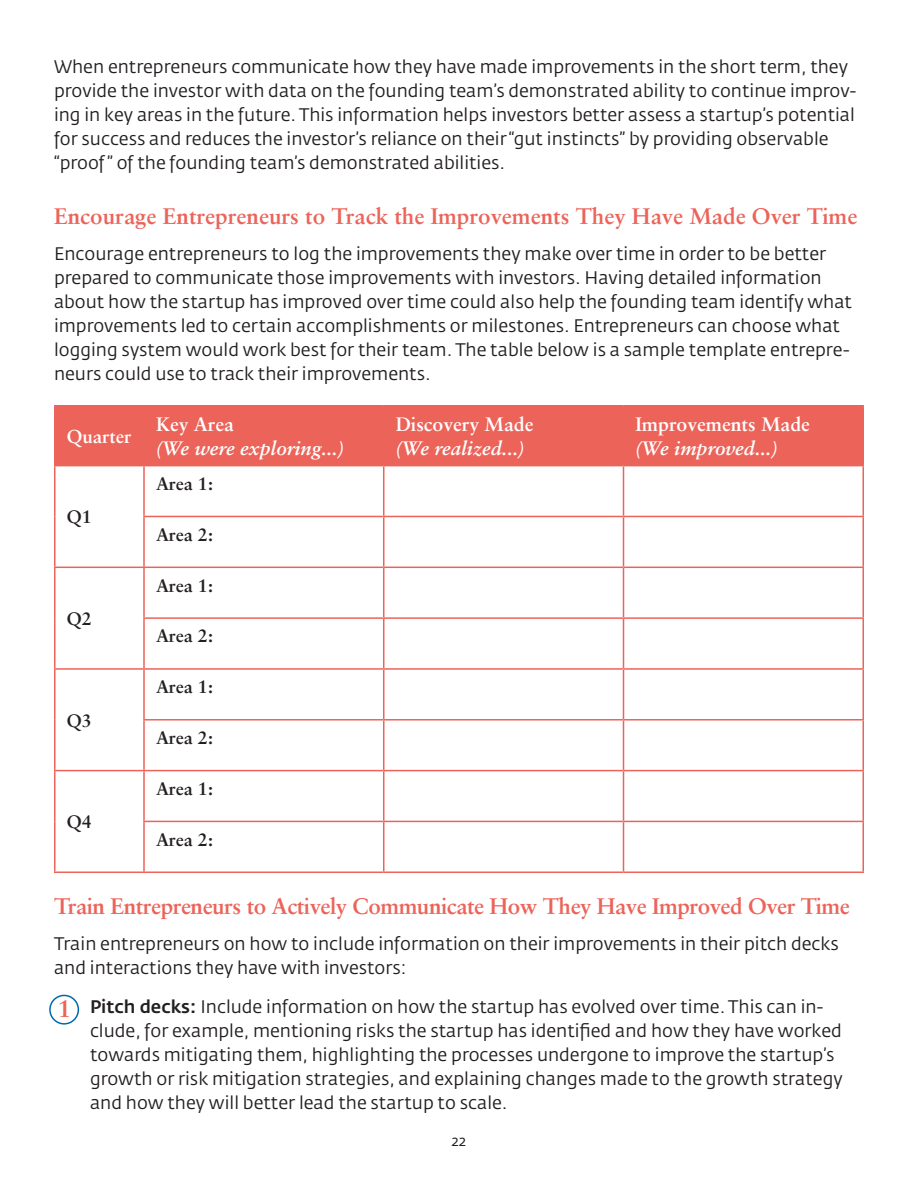
<style>
.page{position:relative;width:918px;height:1188px;background:#fff}
.page>*{position:absolute;margin:0;border:0;box-sizing:border-box;transform-origin:0 0}
.t1{font:700 24px "Sabon LT Pro";color:#ec6359}
.t2{font:700 22.5px "Sabon LT Pro";letter-spacing:-.02em;color:#ec6359}
.t3{font:700 22.5px "Sabon LT Pro";color:#ec6359}
.t4{font:italic 700 19.5px "Sabon LT Pro";color:#fff}
.t5{font:700 19.5px "Sabon LT Pro";color:#fff}
.t6{font:700 18.75px "Sabon LT Pro";color:#fff}
.t7{font:18px/24px "Fedra Sans Std";color:#231f20}
.t8{font:700 18px "Sabon LT Pro";color:#231f20}
.t9{font:15px "Fedra Sans Std";color:#231f20}
.s1{font-weight:500}
</style>
<div class="page">
<div style="left:56px;top:406px;width:806px;height:60px;background:#ec6359"></div>
<svg style="left:56px;top:466px;width:806px;height:406px"></svg>
<hr style="left:54px;top:405px;width:90px;height:1px;background:#ec6359">
<hr style="left:54px;top:406px;width:2px;height:59px;background:#ec6359">
<hr style="left:144px;top:405px;width:240px;height:1px;background:#ec6359">
<hr style="left:143px;top:406px;width:2px;height:59px;background:#ec6359">
<hr style="left:384px;top:405px;width:239px;height:1px;background:#ec6359">
<hr style="left:383px;top:406px;width:1px;height:59px;background:#ec6359">
<hr style="left:624px;top:405px;width:240px;height:1px;background:#ec6359">
<hr style="left:623px;top:406px;width:1px;height:59px;background:#ec6359">
<hr style="left:862px;top:406px;width:2px;height:59px;background:#ec6359">
<hr style="left:54px;top:465px;width:90px;height:1px;background:#ec6359">
<hr style="left:54px;top:466px;width:2px;height:50px;background:#ec6359">
<hr style="left:144px;top:465px;width:240px;height:1px;background:#ec6359">
<hr style="left:143px;top:466px;width:2px;height:50px;background:#ec6359">
<hr style="left:384px;top:465px;width:239px;height:1px;background:#ec6359">
<hr style="left:383px;top:466px;width:1px;height:50px;background:#ec6359">
<hr style="left:624px;top:465px;width:240px;height:1px;background:#ec6359">
<hr style="left:623px;top:466px;width:1px;height:50px;background:#ec6359">
<hr style="left:862px;top:466px;width:2px;height:50px;background:#ec6359">
<hr style="left:54px;top:516px;width:2px;height:51px;background:#ec6359">
<hr style="left:143px;top:516px;width:241px;height:1px;background:#ec6359">
<hr style="left:143px;top:517px;width:2px;height:50px;background:#ec6359">
<hr style="left:384px;top:516px;width:239px;height:1px;background:#ec6359">
<hr style="left:383px;top:517px;width:1px;height:50px;background:#ec6359">
<hr style="left:624px;top:516px;width:240px;height:1px;background:#ec6359">
<hr style="left:623px;top:517px;width:1px;height:50px;background:#ec6359">
<hr style="left:862px;top:517px;width:2px;height:50px;background:#ec6359">
<hr style="left:54px;top:567px;width:90px;height:1px;background:#ec6359">
<hr style="left:54px;top:568px;width:2px;height:50px;background:#ec6359">
<hr style="left:144px;top:567px;width:240px;height:1px;background:#ec6359">
<hr style="left:143px;top:568px;width:2px;height:49px;background:#ec6359">
<hr style="left:384px;top:567px;width:239px;height:1px;background:#ec6359">
<hr style="left:383px;top:568px;width:1px;height:49px;background:#ec6359">
<hr style="left:624px;top:567px;width:240px;height:1px;background:#ec6359">
<hr style="left:623px;top:568px;width:1px;height:49px;background:#ec6359">
<hr style="left:862px;top:568px;width:2px;height:49px;background:#ec6359">
<hr style="left:54px;top:618px;width:2px;height:50px;background:#ec6359">
<hr style="left:143px;top:617px;width:241px;height:2px;background:#ec6359">
<hr style="left:143px;top:619px;width:2px;height:49px;background:#ec6359">
<hr style="left:384px;top:617px;width:239px;height:2px;background:#ec6359">
<hr style="left:383px;top:619px;width:1px;height:49px;background:#ec6359">
<hr style="left:624px;top:617px;width:240px;height:2px;background:#ec6359">
<hr style="left:623px;top:619px;width:1px;height:49px;background:#ec6359">
<hr style="left:862px;top:619px;width:2px;height:49px;background:#ec6359">
<hr style="left:54px;top:668px;width:90px;height:2px;background:#ec6359">
<hr style="left:54px;top:670px;width:2px;height:50px;background:#ec6359">
<hr style="left:144px;top:668px;width:240px;height:2px;background:#ec6359">
<hr style="left:143px;top:670px;width:2px;height:49px;background:#ec6359">
<hr style="left:384px;top:668px;width:239px;height:2px;background:#ec6359">
<hr style="left:383px;top:670px;width:1px;height:49px;background:#ec6359">
<hr style="left:624px;top:668px;width:240px;height:2px;background:#ec6359">
<hr style="left:623px;top:670px;width:1px;height:49px;background:#ec6359">
<hr style="left:862px;top:670px;width:2px;height:49px;background:#ec6359">
<hr style="left:54px;top:720px;width:2px;height:50px;background:#ec6359">
<hr style="left:143px;top:719px;width:241px;height:2px;background:#ec6359">
<hr style="left:143px;top:721px;width:2px;height:49px;background:#ec6359">
<hr style="left:384px;top:719px;width:239px;height:2px;background:#ec6359">
<hr style="left:383px;top:721px;width:1px;height:49px;background:#ec6359">
<hr style="left:624px;top:719px;width:240px;height:2px;background:#ec6359">
<hr style="left:623px;top:721px;width:1px;height:49px;background:#ec6359">
<hr style="left:862px;top:721px;width:2px;height:49px;background:#ec6359">
<hr style="left:54px;top:770px;width:90px;height:1px;background:#ec6359">
<hr style="left:54px;top:771px;width:2px;height:50px;background:#ec6359">
<hr style="left:144px;top:770px;width:240px;height:1px;background:#ec6359">
<hr style="left:143px;top:771px;width:2px;height:50px;background:#ec6359">
<hr style="left:384px;top:770px;width:239px;height:1px;background:#ec6359">
<hr style="left:383px;top:771px;width:1px;height:50px;background:#ec6359">
<hr style="left:624px;top:770px;width:240px;height:1px;background:#ec6359">
<hr style="left:623px;top:771px;width:1px;height:50px;background:#ec6359">
<hr style="left:862px;top:771px;width:2px;height:50px;background:#ec6359">
<hr style="left:54px;top:821px;width:2px;height:51px;background:#ec6359">
<hr style="left:143px;top:821px;width:241px;height:1px;background:#ec6359">
<hr style="left:143px;top:822px;width:2px;height:50px;background:#ec6359">
<hr style="left:384px;top:821px;width:239px;height:1px;background:#ec6359">
<hr style="left:383px;top:822px;width:1px;height:50px;background:#ec6359">
<hr style="left:624px;top:821px;width:240px;height:1px;background:#ec6359">
<hr style="left:623px;top:822px;width:1px;height:50px;background:#ec6359">
<hr style="left:862px;top:822px;width:2px;height:50px;background:#ec6359">
<hr style="left:54px;top:872px;width:90px;height:1px;background:#ec6359">
<hr style="left:144px;top:872px;width:240px;height:1px;background:#ec6359">
<hr style="left:384px;top:872px;width:239px;height:1px;background:#ec6359">
<hr style="left:624px;top:872px;width:240px;height:1px;background:#ec6359">
<div style="left:49px;top:995px;width:30px;height:30px;border:2px solid #0069ae;border-radius:50%"></div>
<p class="t7" style="left:54px;top:55px;width:804px">When entrepreneurs communicate how they have made improvements in the short term, they provide the investor with data on the founding team’s demonstrated ability to continue improv&shy;ing in key areas in the future. This information helps investors better assess a startup’s potential for success and reduces the investor’s reliance on their “gut instincts” by providing observable “proof ” of the founding team’s demonstrated abilities.</p>
<p class="t3" style="left:54px;top:202px;width:805px">Encourage Entrepreneurs to Track the Improvements They Have Made Over Time</p>
<p class="t7" style="left:54px;top:242px;width:800px">Encourage entrepreneurs to log the improvements they make over time in order to be better prepared to communicate those improvements with investors. Having detailed information about how the startup has improved over time could also help the founding team identify what improvements led to certain accomplishments or milestones. Entrepreneurs can choose what logging system would work best for their team. The table below is a sample template entrepre&shy;neurs could use to track their improvements.</p>
<p class="t6" style="left:67px;top:425px;width:66px">Quarter</p>
<p class="t8" style="left:67px;top:506px;width:27px">Q1</p>
<p class="t8" style="left:67px;top:607px;width:27px">Q2</p>
<p class="t8" style="left:67px;top:709px;width:27px">Q3</p>
<p class="t8" style="left:67px;top:811px;width:27px">Q4</p>
<p class="t5" style="left:156px;top:412px;width:79px">Key Area</p>
<p class="t4" style="left:156px;top:436px;width:190px">(We were exploring...)</p>
<p class="t8" style="left:156px;top:472px;width:59px">Area 1:</p>
<p class="t8" style="left:156px;top:523px;width:59px">Area 2:</p>
<p class="t8" style="left:156px;top:574px;width:59px">Area 1:</p>
<p class="t8" style="left:156px;top:625px;width:59px">Area 2:</p>
<p class="t8" style="left:156px;top:676px;width:59px">Area 1:</p>
<p class="t8" style="left:156px;top:726px;width:59px">Area 2:</p>
<p class="t8" style="left:156px;top:777px;width:59px">Area 1:</p>
<p class="t8" style="left:156px;top:828px;width:59px">Area 2:</p>
<p class="t5" style="left:396px;top:412px;width:139px">Discovery Made</p>
<p class="t4" style="left:396px;top:436px;width:130px">(We realized...)</p>
<p class="t5" style="left:635px;top:412px;width:176px">Improvements Made</p>
<p class="t4" style="left:635px;top:436px;width:144px">(We improved...)</p>
<p class="t2" style="left:54px;top:892px;width:797px">Train Entrepreneurs to Actively Communicate How They Have Improved Over Time</p>
<p class="t7" style="left:54px;top:931px;width:786px">Train entrepreneurs on how to include information on their improvements in their pitch decks and interactions they have with investors:</p>
<p class="t7" style="left:90px;top:994px;width:754px"><span class="s1">Pitch decks:</span> Include information on how the startup has evolved over time. This can in&shy;clude, for example, mentioning risks the startup has identified and how they have worked towards mitigating them, highlighting the processes undergone to improve the startup’s growth or risk mitigation strategies, and explaining changes made to the growth strategy and how they will better lead the startup to scale.</p>
<p class="t1" style="left:58px;top:993px;width:15px">1</p>
<p class="t9" style="left:452px;top:1131px;width:16px">22</p>
</div>
